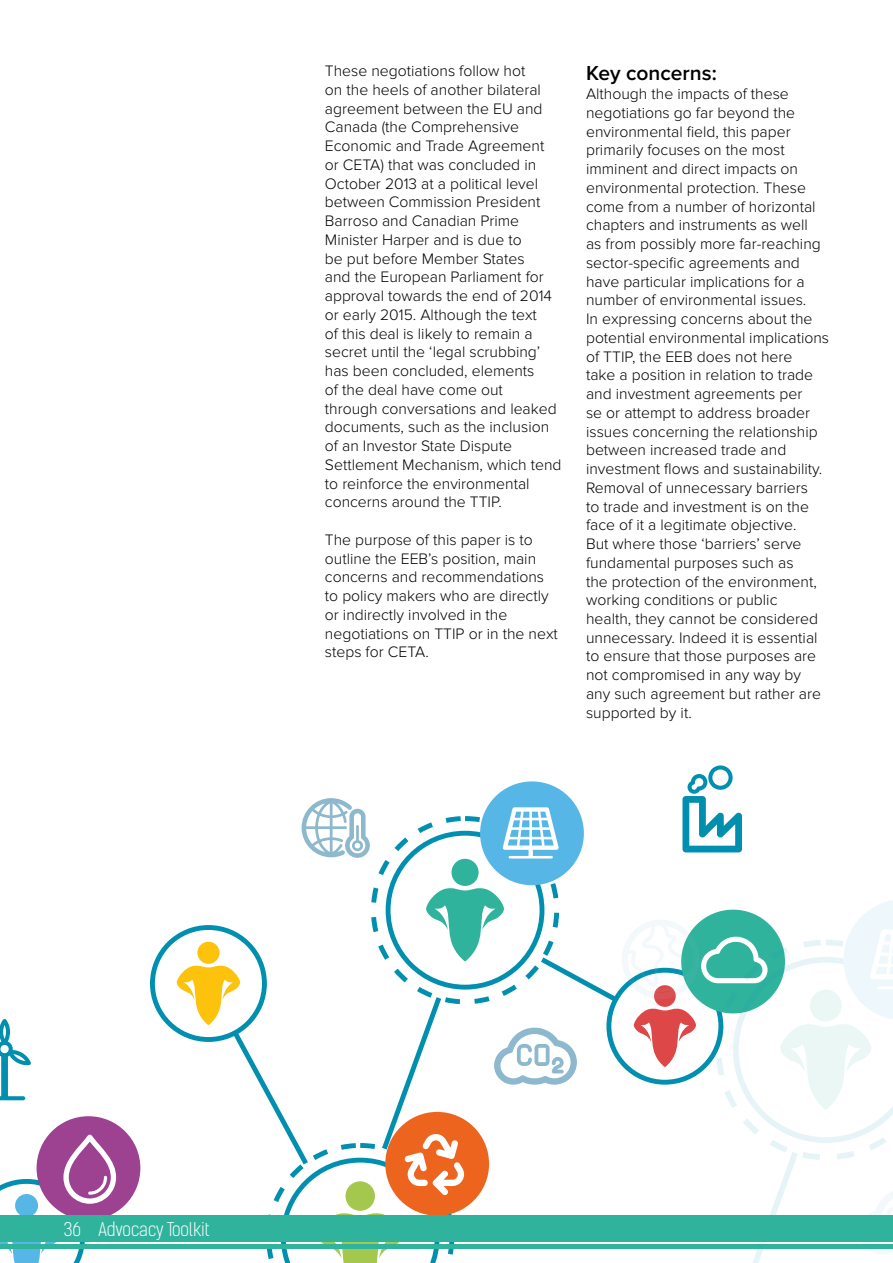
<style>
.page{position:relative;width:893px;height:1263px;background:#fff}
.page>*{position:absolute;margin:0;border:0;box-sizing:border-box;transform-origin:0 0}
.t1{font:600 21px "Proxima Nova";color:#000}
.t2{font:300 18px "Kelson Sans";color:#fff}
.t3{font:300 15.75px/18.8px "Proxima Nova";color:#000}
</style>
<div class="page">
<div style="left:37px;top:1116px;width:103px;height:104px;background:#9d4191;border-radius:50%"></div>
<svg style="left:0;top:1134px;width:116px;height:129px"></svg>
<svg style="left:0;top:1019px;width:31px;height:81px"></svg>
<svg style="left:150px;top:765px;width:743px;height:498px"></svg>
<div style="left:0;top:1215px;width:893px;height:27px;background:#30b39d"></div>
<hr style="left:0;top:1244px;width:893px;height:4px;background:#30b39d">
<p class="t3" style="left:325px;top:62px;width:238px">These negotiations follow hot<br>on the heels of another bilateral agreement between the EU and<br>Canada (the Comprehensive<br>Economic and Trade Agreement or CETA) that was concluded in<br>October 2013 at a political level between Commission President<br>Barroso and Canadian Prime<br>Minister Harper and is due to<br>be put before Member States<br>and the European Parliament for approval towards the end of 2014 or early 2015. Although the text<br>of this deal is likely to remain a secret until the ‘legal scrubbing’ has been concluded, elements<br>of the deal have come out<br>through conversations and leaked documents, such as the inclusion of an Investor State Dispute<br>Settlement Mechanism, which tend to reinforce the environmental concerns around the TTIP.</p>
<p class="t3" style="left:325px;top:530px;width:234px">The purpose of this paper is to outline the EEB’s position, main concerns and recommendations to policy makers who are directly or indirectly involved in the negotiations on TTIP or in the next steps for CETA.</p>
<h1 class="t1" style="left:586px;top:61px;width:132px">Key concerns:</h1>
<p class="t3" style="left:586px;top:85px;width:245px">Although the impacts of these negotiations go far beyond the environmental field, this paper primarily focuses on the most imminent and direct impacts on environmental protection. These come from a number of horizontal chapters and instruments as well<br>as from possibly more far-reaching sector-specific agreements and have particular implications for a number of environmental issues.<br>In expressing concerns about the potential environmental implications of TTIP, the EEB does not here<br>take a position in relation to trade and investment agreements per<br>se or attempt to address broader issues concerning the relationship between increased trade and investment flows and sustainability.<br>Removal of unnecessary barriers<br>to trade and investment is on the face of it a legitimate objective.<br>But where those ‘barriers’ serve fundamental purposes such as<br>the protection of the environment, working conditions or public<br>health, they cannot be considered unnecessary. Indeed it is essential to ensure that those purposes are not compromised in any way by any such agreement but rather are supported by it.</p>
<p class="t2" style="left:64px;top:1218px;width:147px">36 Advocacy Toolkit</p>
</div>
